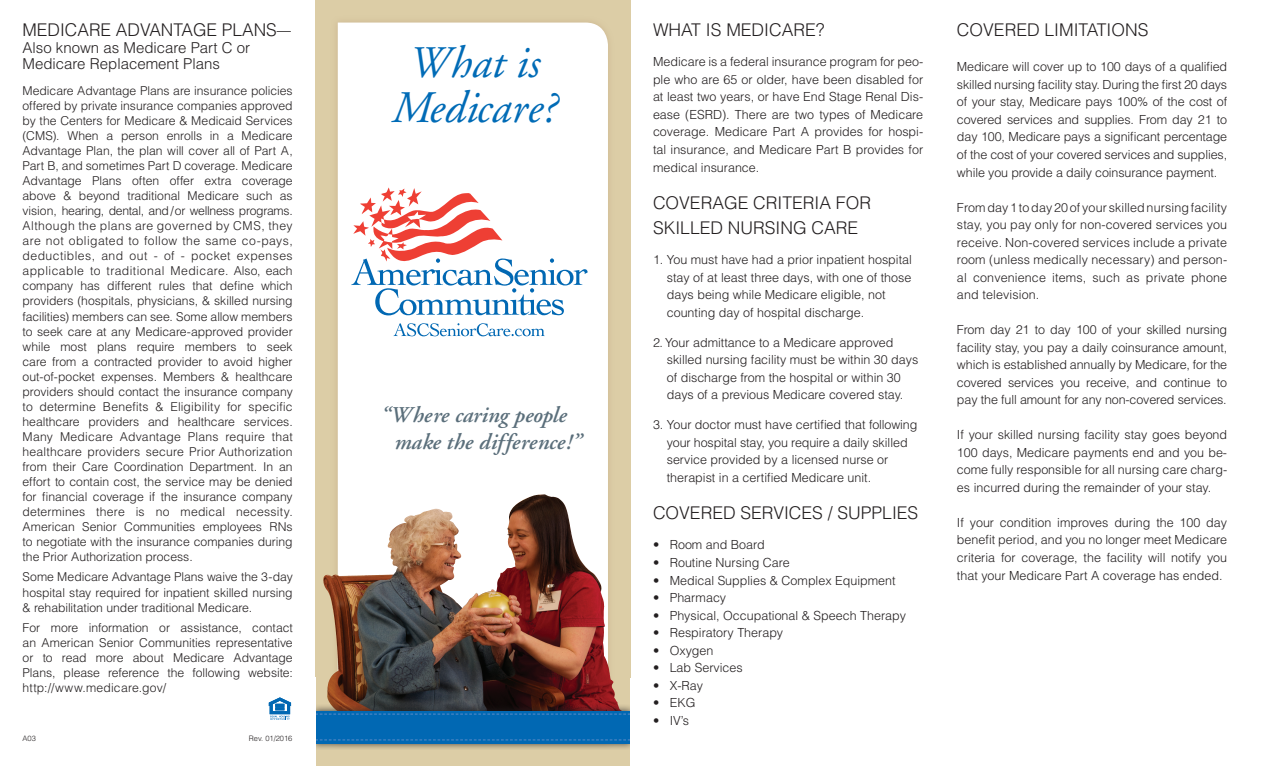
<style>
.page{position:relative;width:1261px;height:766px;background:#fff}
.page>*{position:absolute;margin:0;border:0;box-sizing:border-box;transform-origin:0 0}
.t1{font:italic 45px/45px "Adobe Garamond";color:#006bb6;text-align:center}
.t2{font:italic 600 22.5px/27px "Adobe Garamond";color:#5b6f7b}
.t3{font:300 17.5px/25px "Helvetica";color:#231f20}
.t4{font:300 15px/16.2px "Helvetica";color:#231f20}
.t5{font:300 12.5px/17.5px "Helvetica";color:#231f20;text-align:justify}
.t6{font:300 12.25px/15px "Helvetica";color:#231f20;text-align:justify}
.t7{font:300 7.5px "Helvetica";letter-spacing:-.005em;color:#231f20}
</style>
<div class="page">
<div style="left:315px;top:0;width:315px;height:765px;background:#dccda6"></div>
<div style="left:331px;top:16px;width:284px;height:732px;background:#c8b08b;opacity:.75"></div>
<svg style="left:338px;top:23px;width:270px;height:680px;background:#d6cbc7"></svg>
<svg style="left:351px;top:187px;width:236px;height:128px;background:#e5d9de"></svg>
<svg style="left:393px;top:323px;width:151px;height:13px;background:#c5dced"></svg>
<img style="left:507px;top:494px;width:34px;height:40px">
<div style="left:308px;top:703px;width:329px;height:47px;background:#231f20;opacity:.75"></div>
<div style="left:315px;top:710px;width:315px;height:33px;background:#0168b3"></div>
<svg style="left:315px;top:713px;width:315px;height:1px"></svg>
<svg style="left:315px;top:739px;width:315px;height:1px"></svg>
<div style="left:293px;top:677px;width:22px;height:88px;background:#fff"></div>
<div style="left:630px;top:677px;width:9px;height:88px;background:#fff"></div>
<svg style="left:269px;top:697px;width:21px;height:22px"></svg>
<h3 class="t3" style="left:23px;top:17px;width:270px">MEDICARE ADVANTAGE PLANS—</h3>
<p class="t4" style="left:23px;top:39px;width:229px">Also known as Medicare Part C or<br>Medicare Replacement Plans</p>
<p class="t6" style="left:23px;top:83px;width:272px">Medicare Advantage Plans are insurance policies offered by private insurance companies approved by the Centers for Medicare &amp; Medicaid Services (CMS). When a person enrolls in a Medicare Advantage Plan, the plan will cover all of Part A, Part B, and sometimes Part D coverage. Medicare Advantage Plans often offer extra coverage above &amp; beyond traditional Medicare such as vision, hearing, dental, and/or wellness programs.<br>Although the plans are governed by CMS, they are not obligated to follow the same co-pays, deductibles, and out - of - pocket expenses applicable to traditional Medicare. Also, each company has different rules that define which providers (hospitals, physicians, &amp; skilled nursing facilities) members can see. Some allow members to seek care at any Medicare-approved provider while most plans require members to seek care from a contracted provider to avoid higher out-of-pocket expenses. Members &amp; healthcare providers should contact the insurance company to determine Benefits &amp; Eligibility for specific healthcare providers and healthcare services.<br>Many Medicare Advantage Plans require that healthcare providers secure Prior Authorization from their Care Coordination Department. In an effort to contain cost, the service may be denied for financial coverage if the insurance company determines there is no medical necessity.<br>American Senior Communities employees RNs to negotiate with the insurance companies during the Prior Authorization process.</p>
<p class="t6" style="left:23px;top:569px;width:272px">Some Medicare Advantage Plans waive the 3-day hospital stay required for inpatient skilled nursing &amp; rehabilitation under traditional Medicare.</p>
<p class="t6" style="left:23px;top:619px;width:272px">For more information or assistance, contact an American Senior Communities representative or to read more about Medicare Advantage Plans, please reference the following website: http://www.medicare.gov/</p>
<p class="t7" style="left:23px;top:733px;width:15px">A03</p>
<p class="t7" style="left:249px;top:733px;width:45px">Rev. 01/2016</p>
<h1 class="t1" style="left:390px;top:42px;width:166px">What is<br>Medicare?</h1>
<h2 class="t2" style="left:394px;top:401px;width:188px;text-indent:-14px">“Where caring people make the difference!”</h2>
<h3 class="t3" style="left:653px;top:17px;width:173px">WHAT IS MEDICARE?</h3>
<p class="t5" style="left:653px;top:53px;width:272px">Medicare is a federal insurance program for peo&shy;ple who are 65 or older, have been disabled for at least two years, or have End Stage Renal Dis&shy;ease (ESRD). There are two types of Medicare coverage. Medicare Part A provides for hospi&shy;tal insurance, and Medicare Part B provides for medical insurance.</p>
<h3 class="t3" style="left:653px;top:190px;width:219px">COVERAGE CRITERIA FOR<br>SKILLED NURSING CARE</h3>
<p class="t5" style="left:666px;top:250px;width:246px;text-align:left;text-indent:-14px">1. You must have had a prior inpatient hospital stay of at least three days, with one of those days being while Medicare eligible, not counting day of hospital discharge.</p>
<p class="t5" style="left:666px;top:333px;width:253px;text-align:left;text-indent:-14px">2. Your admittance to a Medicare approved skilled nursing facility must be within 30 days of discharge from the hospital or within 30 days of a previous Medicare covered stay.</p>
<p class="t5" style="left:666px;top:415px;width:252px;text-align:left;text-indent:-14px">3. Your doctor must have certified that following your hospital stay, you require a daily skilled service provided by a licensed nurse or therapist in a certified Medicare unit.</p>
<h3 class="t3" style="left:653px;top:500px;width:267px">COVERED SERVICES / SUPPLIES</h3>
<p class="t5" style="left:653px;top:535px;width:113px">• Room and Board</p>
<p class="t5" style="left:653px;top:553px;width:138px">• Routine Nursing Care</p>
<p class="t5" style="left:653px;top:570px;width:244px">• Medical Supplies &amp; Complex Equipment</p>
<p class="t5" style="left:653px;top:588px;width:75px">• Pharmacy</p>
<p class="t5" style="left:653px;top:605px;width:254px">• Physical, Occupational &amp; Speech Therapy</p>
<p class="t5" style="left:653px;top:623px;width:132px">• Respiratory Therapy</p>
<p class="t5" style="left:653px;top:640px;width:62px">• Oxygen</p>
<p class="t5" style="left:653px;top:658px;width:91px">• Lab Services</p>
<p class="t5" style="left:653px;top:675px;width:52px">• X-Ray</p>
<p class="t5" style="left:653px;top:693px;width:44px">• EKG</p>
<p class="t5" style="left:653px;top:710px;width:37px">• IV’s</p>
<h3 class="t3" style="left:956px;top:17px;width:193px">COVERED LIMITATIONS</h3>
<p class="t5" style="left:956px;top:58px;width:272px">Medicare will cover up to 100 days of a qualified skilled nursing facility stay. During the first 20 days of your stay, Medicare pays 100% of the cost of covered services and supplies. From day 21 to day 100, Medicare pays a significant percentage of the cost of your covered services and supplies, while you provide a daily coinsurance payment.</p>
<p class="t5" style="left:956px;top:198px;width:272px">From day 1 to day 20 of your skilled nursing facility stay, you pay only for non-covered services you receive. Non-covered services include a private room (unless medically necessary) and person&shy;al convenience items, such as private phone and television.</p>
<p class="t5" style="left:956px;top:320px;width:272px">From day 21 to day 100 of your skilled nursing facility stay, you pay a daily coinsurance amount, which is established annually by Medicare, for the covered services you receive, and continue to pay the full amount for any non-covered services.</p>
<p class="t5" style="left:956px;top:425px;width:272px">If your skilled nursing facility stay goes beyond 100 days, Medicare payments end and you be&shy;come fully responsible for all nursing care charg&shy;es incurred during the remainder of your stay.</p>
<p class="t5" style="left:956px;top:513px;width:272px">If your condition improves during the 100 day benefit period, and you no longer meet Medicare criteria for coverage, the facility will notify you that your Medicare Part A coverage has ended.</p>
</div>
